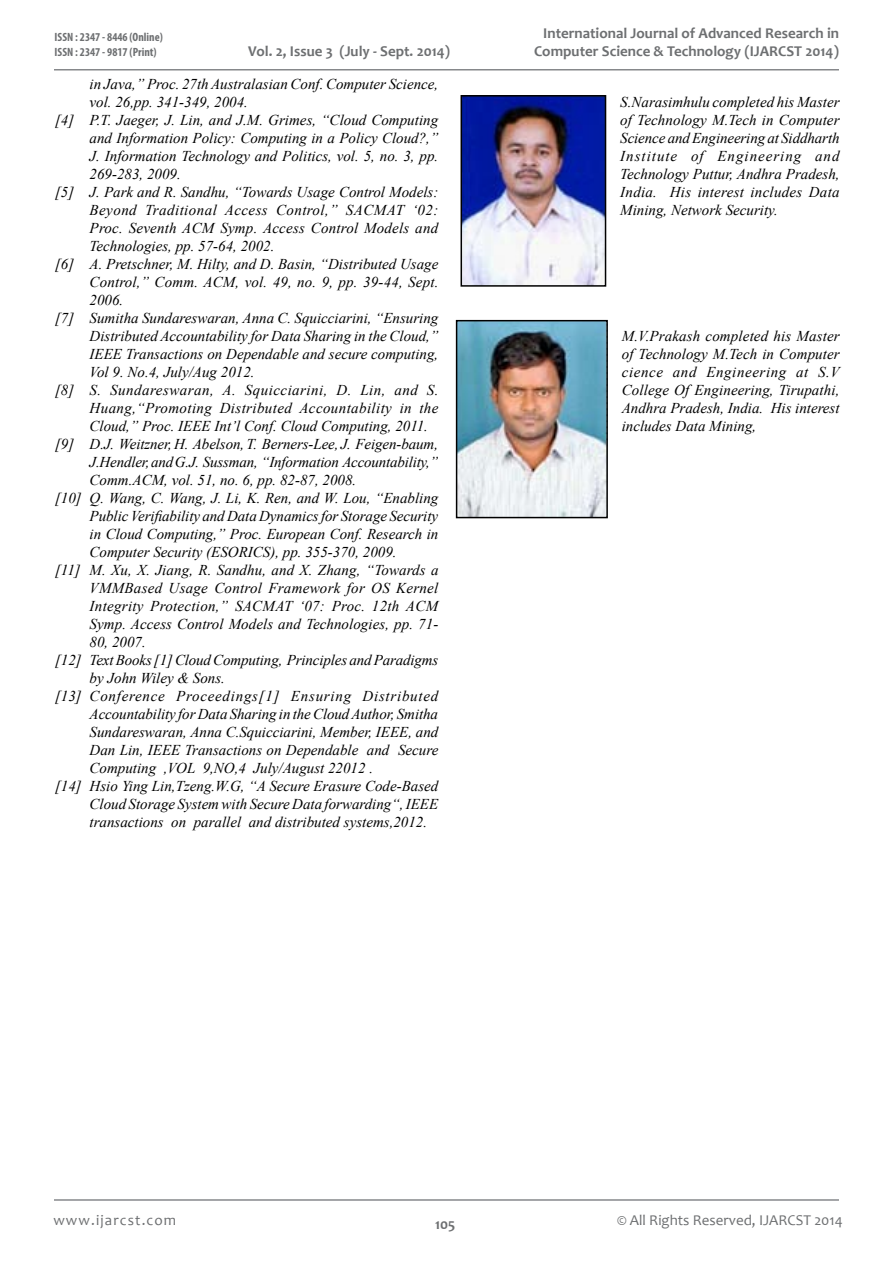
<style>
.page{position:relative;width:893px;height:1263px;background:#fff}
.page>*{position:absolute;margin:0;border:0;box-sizing:border-box;transform-origin:0 0}
.t1{font:italic 15px/18px "Times New Roman";color:#000;text-align:justify}
.t2{font:700 15px/18px "Candara";color:#6d6f71;text-align:right}
.t3{font:italic 15px "Times New Roman";letter-spacing:.05em;color:#000}
.t4{font:italic 15px "Times New Roman";letter-spacing:.025em;color:#000}
.t5{font:italic 15px "Times New Roman";letter-spacing:.035em;color:#000}
.t6{font:italic 15px "Times New Roman";letter-spacing:.02em;color:#000}
.t7{font:italic 15px "Times New Roman";letter-spacing:.03em;color:#000}
.t8{font:15px "Candara";color:#6d6f71}
.t9{font:15px "Candara";letter-spacing:.075em;color:#6d6f71}
.t10{font:700 condensed 12px/14.4px "Myriad Pro";color:#6d6f71}
</style>
<div class="page">
<hr style="left:54px;top:69px;width:785px;height:2px;background:#86888b">
<hr style="left:54px;top:1199px;width:785px;height:2px;background:#86888b">
<img style="left:464px;top:98px;width:139px;height:186px">
<div style="left:461px;top:95px;width:145px;height:192px;border:2px solid #000"></div>
<img style="left:459px;top:323px;width:146px;height:192px">
<div style="left:456px;top:320px;width:152px;height:198px;border:2px solid #000"></div>
<p class="t10" style="left:55px;top:30px;width:110px">ISSN : 2347 - 8446 (Online)<br>ISSN : 2347 - 9817 (Print)</p>
<p class="t2" style="left:248px;top:42px;width:203px">Vol. 2, Issue 3 (July - Sept. 2014)</p>
<p class="t1" style="left:90px;top:74px;width:350px">in Java,” Proc. 27th Australasian Conf. Computer Science,</p>
<p class="t1" style="left:90px;top:92px;width:160px">vol. 26,pp. 341-349, 2004.</p>
<p class="t1" style="left:55px;top:110px;width:385px">[4] P.T. Jaeger, J. Lin, and J.M. Grimes, “Cloud Computing</p>
<p class="t1" style="left:90px;top:128px;width:350px">and Information Policy: Computing in a Policy Cloud?,”</p>
<p class="t1" style="left:90px;top:146px;width:350px">J. Information Technology and Politics, vol. 5, no. 3, pp.</p>
<p class="t1" style="left:90px;top:164px;width:93px">269-283, 2009.</p>
<p class="t1" style="left:55px;top:182px;width:385px">[5] J. Park and R. Sandhu, “Towards Usage Control Models:</p>
<p class="t7" style="left:90px;top:199px;width:350px">Beyond Traditional Access Control,” SACMAT ‘02:</p>
<p class="t1" style="left:90px;top:218px;width:350px">Proc. Seventh ACM Symp. Access Control Models and</p>
<p class="t1" style="left:90px;top:236px;width:186px">Technologies, pp. 57-64, 2002.</p>
<p class="t1" style="left:55px;top:254px;width:385px">[6] A. Pretschner, M. Hilty, and D. Basin, “Distributed Usage</p>
<p class="t1" style="left:90px;top:272px;width:350px">Control,” Comm. ACM, vol. 49, no. 9, pp. 39-44, Sept.</p>
<p class="t1" style="left:90px;top:290px;width:35px">2006.</p>
<p class="t1" style="left:55px;top:308px;width:385px">[7] Sumitha Sundareswaran, Anna C. Squicciarini, “Ensuring</p>
<p class="t1" style="left:90px;top:326px;width:350px">Distributed Accountability for Data Sharing in the Cloud,”</p>
<p class="t1" style="left:90px;top:344px;width:350px">IEEE Transactions on Dependable and secure computing,</p>
<p class="t1" style="left:90px;top:362px;width:166px">Vol 9. No.4, July/Aug 2012.</p>
<p class="t5" style="left:55px;top:379px;width:385px">[8] S. Sundareswaran, A. Squicciarini, D. Lin, and S.</p>
<p class="t4" style="left:90px;top:397px;width:350px">Huang,“Promoting Distributed Accountability in the</p>
<p class="t1" style="left:90px;top:416px;width:340px">Cloud,” Proc. IEEE Int’l Conf. Cloud Computing, 2011.</p>
<p class="t1" style="left:55px;top:434px;width:384px">[9] D.J. Weitzner, H. Abelson, T. Berners-Lee, J. Feigen-baum,</p>
<p class="t1" style="left:90px;top:452px;width:350px">J.Hendler, and G.J. Sussman, “Information Accountability,”</p>
<p class="t1" style="left:90px;top:470px;width:268px">Comm.ACM, vol. 51, no. 6, pp. 82-87, 2008.</p>
<p class="t1" style="left:55px;top:488px;width:385px">[10] Q. Wang, C. Wang, J. Li, K. Ren, and W. Lou, “Enabling</p>
<p class="t1" style="left:90px;top:506px;width:350px">Public Verifiability and Data Dynamics for Storage Security</p>
<p class="t1" style="left:90px;top:524px;width:350px">in Cloud Computing,” Proc. European Conf. Research in</p>
<p class="t1" style="left:90px;top:542px;width:309px">Computer Security (ESORICS), pp. 355-370, 2009.</p>
<p class="t1" style="left:55px;top:560px;width:385px">[11] M. Xu, X. Jiang, R. Sandhu, and X. Zhang, “Towards a</p>
<p class="t1" style="left:90px;top:578px;width:350px">VMMBased Usage Control Framework for OS Kernel</p>
<p class="t6" style="left:90px;top:595px;width:350px">Integrity Protection,” SACMAT ‘07: Proc. 12th ACM</p>
<p class="t1" style="left:90px;top:614px;width:350px">Symp. Access Control Models and Technologies, pp. 71-</p>
<p class="t1" style="left:90px;top:632px;width:58px">80, 2007.</p>
<p class="t1" style="left:55px;top:650px;width:385px">[12] Text Books [1] Cloud Computing, Principles and Paradigms</p>
<p class="t1" style="left:90px;top:668px;width:137px">by John Wiley &amp; Sons.</p>
<p class="t3" style="left:55px;top:685px;width:385px">[13] Conference Proceedings[1] Ensuring Distributed</p>
<p class="t1" style="left:90px;top:704px;width:350px">Accountability for Data Sharing in the Cloud Author, Smitha</p>
<p class="t1" style="left:90px;top:722px;width:350px">Sundareswaran, Anna C.Squicciarini, Member, IEEE, and</p>
<p class="t1" style="left:90px;top:740px;width:350px">Dan Lin, IEEE Transactions on Dependable and Secure</p>
<p class="t1" style="left:90px;top:758px;width:285px">Computing ,VOL 9,NO,4 July/August 22012 .</p>
<p class="t1" style="left:55px;top:776px;width:385px">[14] Hsio Ying Lin,Tzeng.W.G, “A Secure Erasure Code-Based</p>
<p class="t1" style="left:90px;top:794px;width:350px">Cloud Storage System with Secure Data forwarding“, IEEE</p>
<p class="t1" style="left:90px;top:812px;width:339px">transactions on parallel and distributed systems,2012.</p>
<p class="t2" style="left:534px;top:24px;width:306px">International Journal of Advanced Research in<br>Computer Science &amp; Technology (IJARCST 2014)</p>
<p class="t1" style="left:620px;top:92px;width:221px">S.Narasimhulu completed his Master of Technology M.Tech in Computer Science and Engineering at Siddharth Institute of Engineering and Technology Puttur, Andhra Pradesh, India. His interest includes Data Mining, Network Security.</p>
<p class="t1" style="left:622px;top:326px;width:219px">M.V.Prakash completed his Master of Technology M.Tech in Computer cience and Engineering at S.V College Of Engineering, Tirupathi, Andhra Pradesh, India. His interest includes Data Mining,</p>
<p class="t9" style="left:53px;top:1210px;width:124px">www.ijarcst.com</p>
<p class="t8" style="left:617px;top:1210px;width:227px">© All Rights Reserved, IJARCST 2014</p>
<p class="t2" style="left:435px;top:1215px;width:22px">105</p>
</div>
